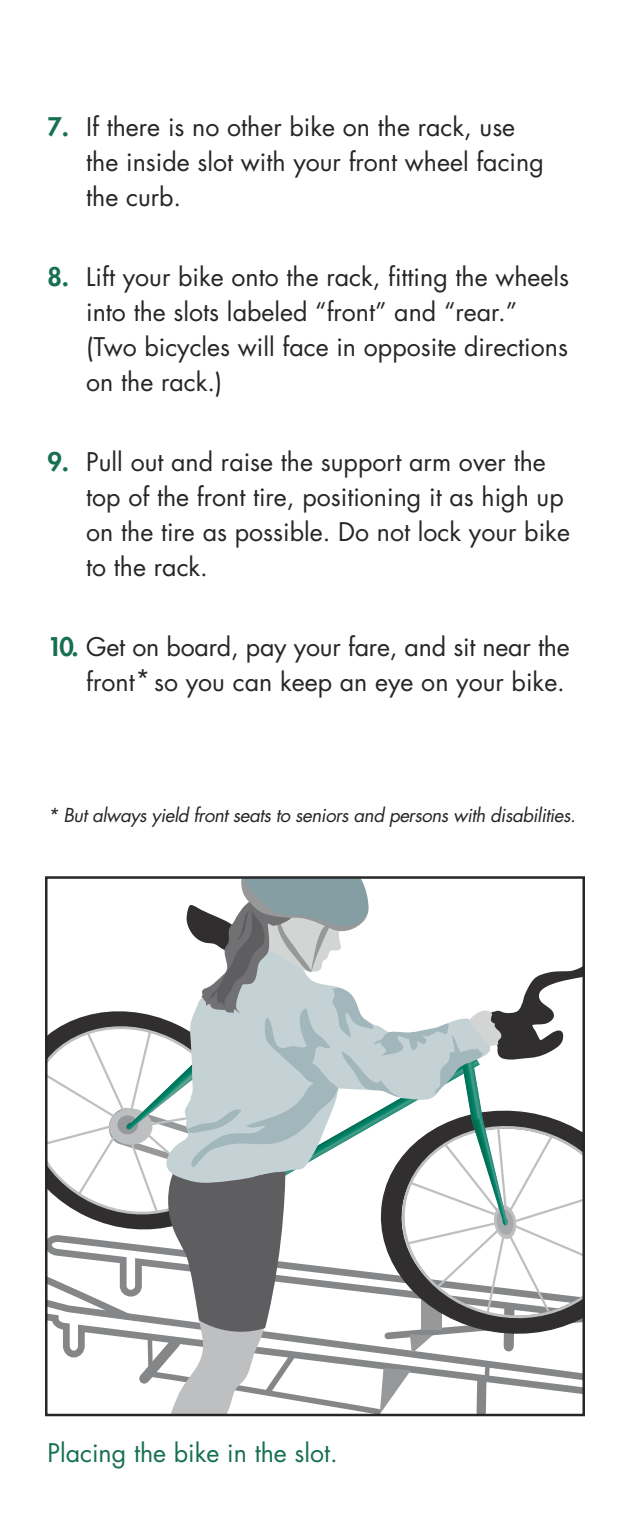
<style>
.page{position:relative;width:630px;height:1530px;background:#fff}
.page>*{position:absolute;margin:0;border:0;box-sizing:border-box;transform-origin:0 0}
.t1{font:25px/35px "Futura Std";color:#272627}
.t2{font:25px "Futura Std";color:#176f54}
.t3{font:italic 18.75px "Futura Std";letter-spacing:-.025em;color:#272627}
.s1{font-weight:800;color:#176f54}
</style>
<div class="page">
<svg style="left:48px;top:879px;width:534px;height:534px"></svg>
<div style="left:45px;top:876px;width:540px;height:540px;border:2px solid #272627"></div>
<p class="t1" style="left:86px;top:111px;width:459px;text-indent:-39px"><span class="s1">7.</span> If there is no other bike on the rack, use the inside slot with your front wheel facing the curb.</p>
<p class="t1" style="left:86px;top:261px;width:485px;text-indent:-39px"><span class="s1">8.</span> Lift your bike onto the rack, fitting the wheels into the slots labeled “front” and “rear.” (Two bicycles will face in opposite directions on the rack.)</p>
<p class="t1" style="left:86px;top:446px;width:485px;text-indent:-39px"><span class="s1">9.</span> Pull out and raise the support arm over the top of the front tire, positioning it as high up on the tire as possible. Do not lock your bike to the rack.</p>
<p class="t1" style="left:48px;top:631px;width:524px;text-align:right"><span class="s1">10.</span> Get on board, pay your fare, and sit near the front* so you can keep an eye on your bike.</p>
<p class="t3" style="left:48px;top:807px;width:530px">* But always yield front seats to seniors and persons with disabilities.</p>
<p class="t2" style="left:48px;top:1441px;width:292px">Placing the bike in the slot.</p>
</div>
